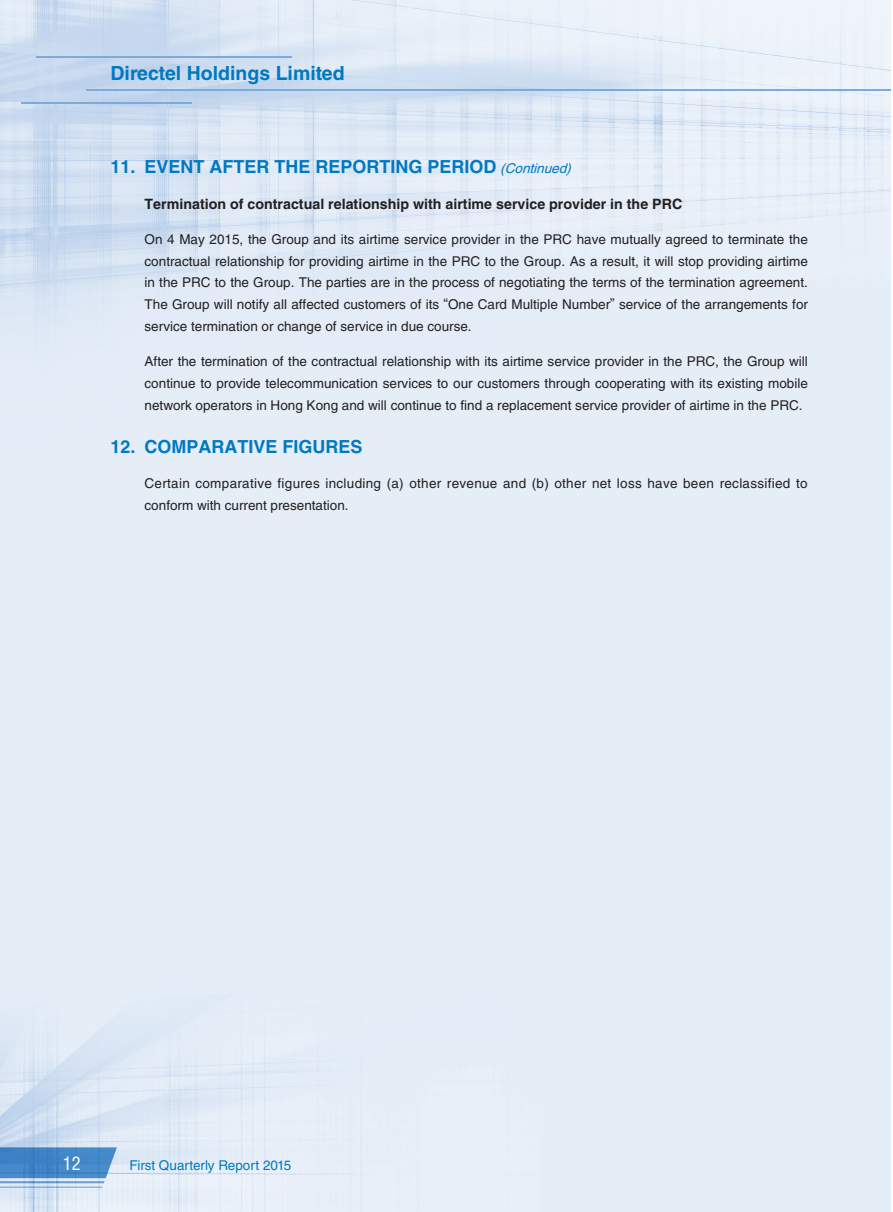
<style>
.page{position:relative;width:893px;height:1212px;background:#fff}
.page>*{position:absolute;margin:0;border:0;box-sizing:border-box;transform-origin:0 0}
.t1{font:700 19.5px "Helvetica LT Std";color:#0079c2}
._3__標題{font:700 18px "Helvetica LT Std";color:#0079c2}
.t2{font:condensed 18px "Helvetica LT Std";color:#fff}
._5__副副標題{font:700 14.25px "Helvetica LT Std";color:#231f20}
._1__內文{font:13.5px/21.8px "Helvetica LT Std";color:#231f20;text-align:justify}
._1__內文-2{font:13.5px/21.8px "Helvetica LT Std";letter-spacing:.02em;color:#231f20}
.t3{font:13.5px "Helvetica LT Std";color:#0079c2}
.s1{font-weight:400;font-style:italic;font-size:13.5px}
</style>
<div class="page">
<img style="left:0;top:0;width:891px;height:1212px">
<svg style="left:0;top:1147px;width:117px;height:36px;background:#5994cd"></svg>
<hr style="left:0;top:1186px;width:103px;height:1px;background:#7aabdb">
<hr style="left:86px;top:89px;width:805px;height:1px;background:#7aabdb">
<hr style="left:36px;top:56px;width:255px;height:1px;background:#7aabdb">
<hr style="left:21px;top:102px;width:170px;height:2px;background:#7aabdb">
<h1 class="t1" style="left:111px;top:61px;width:236px">Directel Holdings Limited</h1>
<p class="_3__標題" style="left:111px;top:156px;width:466px">11. EVENT AFTER THE REPORTING PERIOD <span class="s1">(Continued)</span></p>
<p class="_5__副副標題" style="left:145px;top:195px;width:539px">Termination of contractual relationship with airtime service provider in the PRC</p>
<p class="_1__內文" style="left:145px;top:228px;width:665px">On 4 May 2015, the Group and its airtime service provider in the PRC have mutually agreed to terminate the contractual relationship for providing airtime in the PRC to the Group. As a result, it will stop providing airtime in the PRC to the Group. The parties are in the process of negotiating the terms of the termination agreement.<br>The Group will notify all affected customers of its “One Card Multiple Number” service of the arrangements for service termination or change of service in due course.</p>
<p class="_1__內文" style="left:145px;top:351px;width:665px">After the termination of the contractual relationship with its airtime service provider in the PRC, the Group will continue to provide telecommunication services to our customers through cooperating with its existing mobile network operators in Hong Kong and will continue to find a replacement service provider of airtime in the PRC.</p>
<p class="_3__標題" style="left:111px;top:436px;width:254px">12. COMPARATIVE FIGURES</p>
<p class="_1__內文-2" style="left:145px;top:473px;width:664px">Certain comparative figures including (a) other revenue and (b) other net loss have been reclassified to conform with current presentation.</p>
<h2 class="t2" style="left:63px;top:1152px;width:19px">12</h2>
<p class="t3" style="left:130px;top:1157px;width:163px">First Quarterly Report 2015</p>
</div>
